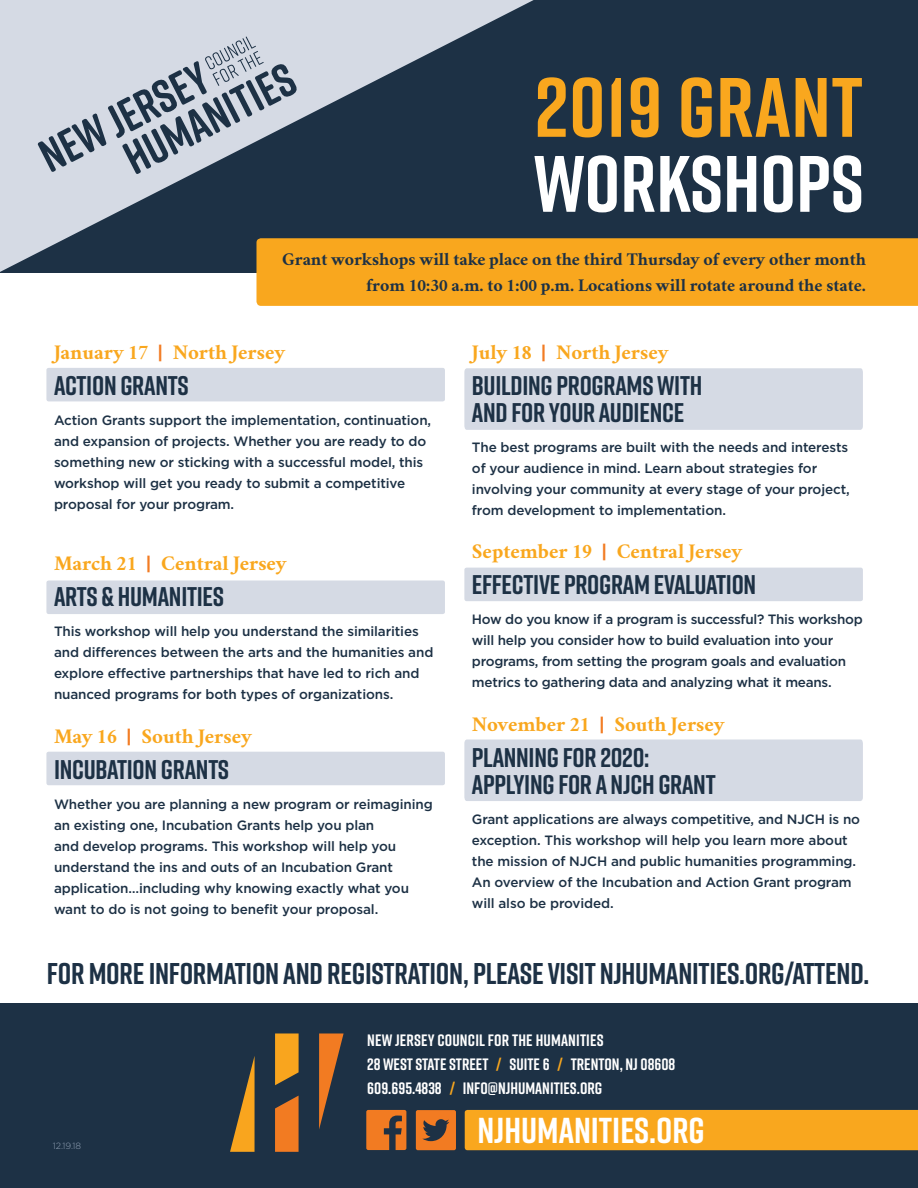
<style>
.page{position:relative;width:918px;height:1188px;background:#fff}
.page>*{position:absolute;margin:0;border:0;box-sizing:border-box;transform-origin:0 0}
.t1{font:700 84px "Rift";letter-spacing:.01em;color:#f9a71e}
.t2{font:700 79.8px "Rift";color:#fff}
.t3{font:700 36px "Rift";color:#fff}
.t4{font:700 30px "Rift";letter-spacing:-.01em;color:#1d3145}
.t5{font:700 27px/27px "Rift";letter-spacing:-.01em;color:#1d3145}
.t6{font:700 21px "Crimson";color:#f9a71e}
.t7{font:700 18px/25.5px "Crimson";color:#1d3145;text-align:right}
.t8{font:700 16.5px/24px "Rift";color:#fff}
.t9{font:500 13.5px/21px "Gotham";letter-spacing:-.01em;color:#1d3145}
.t10{font:300 9px "Gotham";color:#91a1b4}
.s1{font-family:"Gotham";font-size:18px;color:#f27b22}
.s2{color:#f9a71e}
</style>
<div class="page">
<div style="left:46px;top:580px;width:399px;height:34px;background:#d5dae4;border-radius:2px"></div>
<div style="left:46px;top:752px;width:399px;height:33px;background:#d5dae4;border-radius:2px"></div>
<div style="left:464px;top:568px;width:399px;height:33px;background:#d5dae4;border-radius:2px"></div>
<div style="left:464px;top:740px;width:399px;height:61px;background:#d5dae4"></div>
<div style="left:464px;top:368px;width:399px;height:62px;background:#d5dae4"></div>
<div style="left:46px;top:368px;width:399px;height:33px;background:#d5dae4;border-radius:2px"></div>
<div style="left:0;top:0;width:918px;height:272px;background:#1d3145"></div>
<svg style="left:0;top:0;width:534px;height:272px"></svg>
<svg style="left:38px;top:37px;width:260px;height:137px"></svg>
<div style="left:257px;top:238px;width:661px;height:68px;background:#f9a71e"></div>
<div style="left:0;top:1004px;width:918px;height:184px;background:#1d3145"></div>
<div style="left:465px;top:1110px;width:453px;height:40px;background:#f9a71e"></div>
<svg style="left:416px;top:1110px;width:40px;height:40px"></svg>
<svg style="left:366px;top:1110px;width:40px;height:40px"></svg>
<svg style="left:230px;top:1056px;width:25px;height:96px"></svg>
<svg style="left:275px;top:1033px;width:24px;height:52px"></svg>
<svg style="left:319px;top:1033px;width:25px;height:96px"></svg>
<svg style="left:275px;top:1096px;width:24px;height:56px"></svg>
<h1 class="t1" style="left:535px;top:47px;width:329px">2019 GRANT</h1>
<h2 class="t2" style="left:534px;top:127px;width:332px">WORKSHOPS</h2>
<h3 class="t7" style="left:282px;top:246px;width:585px">Grant workshops will take place on the third Thursday of every other month from 10:30 a.m. to 1:00 p.m. Locations will rotate around the state.</h3>
<h3 class="t6" style="left:54px;top:336px;width:233px">January 17 <span class="s1">|</span> North Jersey</h3>
<h3 class="t5" style="left:54px;top:371px;width:136px">ACTION GRANTS</h3>
<p class="t9" style="left:54px;top:409px;width:379px">Action Grants support the implementation, continuation, and expansion of projects. Whether you are ready to do something new or sticking with a successful model, this workshop will get you ready to submit a competitive proposal for your program.</p>
<h3 class="t6" style="left:54px;top:547px;width:234px">March 21 <span class="s1">|</span> Central Jersey</h3>
<h3 class="t5" style="left:54px;top:583px;width:172px">ARTS &amp; HUMANITIES</h3>
<p class="t9" style="left:54px;top:621px;width:381px">This workshop will help you understand the similarities and differences between the arts and the humanities and explore effective partnerships that have led to rich and nuanced programs for both types of organizations.</p>
<h3 class="t6" style="left:54px;top:720px;width:199px">May 16 <span class="s1">|</span> South Jersey</h3>
<h3 class="t5" style="left:54px;top:755px;width:177px">INCUBATION GRANTS</h3>
<p class="t9" style="left:54px;top:793px;width:380px">Whether you are planning a new program or reimagining an existing one, Incubation Grants help you plan<br>and develop programs. This workshop will help you understand the ins and outs of an Incubation Grant application…including why knowing exactly what you want to do is not going to benefit your proposal.</p>
<h3 class="t6" style="left:472px;top:336px;width:198px">July 18 <span class="s1">|</span> North Jersey</h3>
<h3 class="t5" style="left:472px;top:371px;width:232px">BUILDING PROGRAMS WITH<br>AND FOR YOUR AUDIENCE</h3>
<p class="t9" style="left:472px;top:436px;width:379px">The best programs are built with the needs and interests of your audience in mind. Learn about strategies for involving your community at every stage of your project, from development to implementation.</p>
<h3 class="t6" style="left:472px;top:535px;width:272px">September 19 <span class="s1">|</span> Central Jersey</h3>
<h3 class="t5" style="left:472px;top:571px;width:286px">EFFECTIVE PROGRAM EVALUATION</h3>
<p class="t9" style="left:472px;top:609px;width:392px">How do you know if a program is successful? This workshop will help you consider how to build evaluation into your programs, from setting the program goals and evaluation metrics to gathering data and analyzing what it means.</p>
<h3 class="t6" style="left:472px;top:708px;width:254px">November 21 <span class="s1">|</span> South Jersey</h3>
<h3 class="t5" style="left:472px;top:743px;width:245px">PLANNING FOR 2020:<br>APPLYING FOR A NJCH GRANT</h3>
<p class="t9" style="left:472px;top:808px;width:390px">Grant applications are always competitive, and NJCH is no exception. This workshop will help you learn more about the mission of NJCH and public humanities programming.<br>An overview of the Incubation and Action Grant program will also be provided.</p>
<h3 class="t4" style="left:47px;top:952px;width:824px">FOR MORE INFORMATION AND REGISTRATION, PLEASE VISIT NJHUMANITIES.ORG/ATTEND.</h3>
<p class="t10" style="left:53px;top:1140px;width:30px">12.19.18</p>
<p class="t8" style="left:367px;top:1028px;width:310px">NEW JERSEY COUNCIL FOR THE HUMANITIES<br>28 WEST STATE STREET <span class="s2">/</span> SUITE 6 <span class="s2">/</span> TRENTON, NJ 08608<br>609.695.4838 <span class="s2">/</span> INFO@NJHUMANITIES.ORG</p>
<h3 class="t3" style="left:477px;top:1104px;width:229px">NJHUMANITIES.ORG</h3>
</div>
